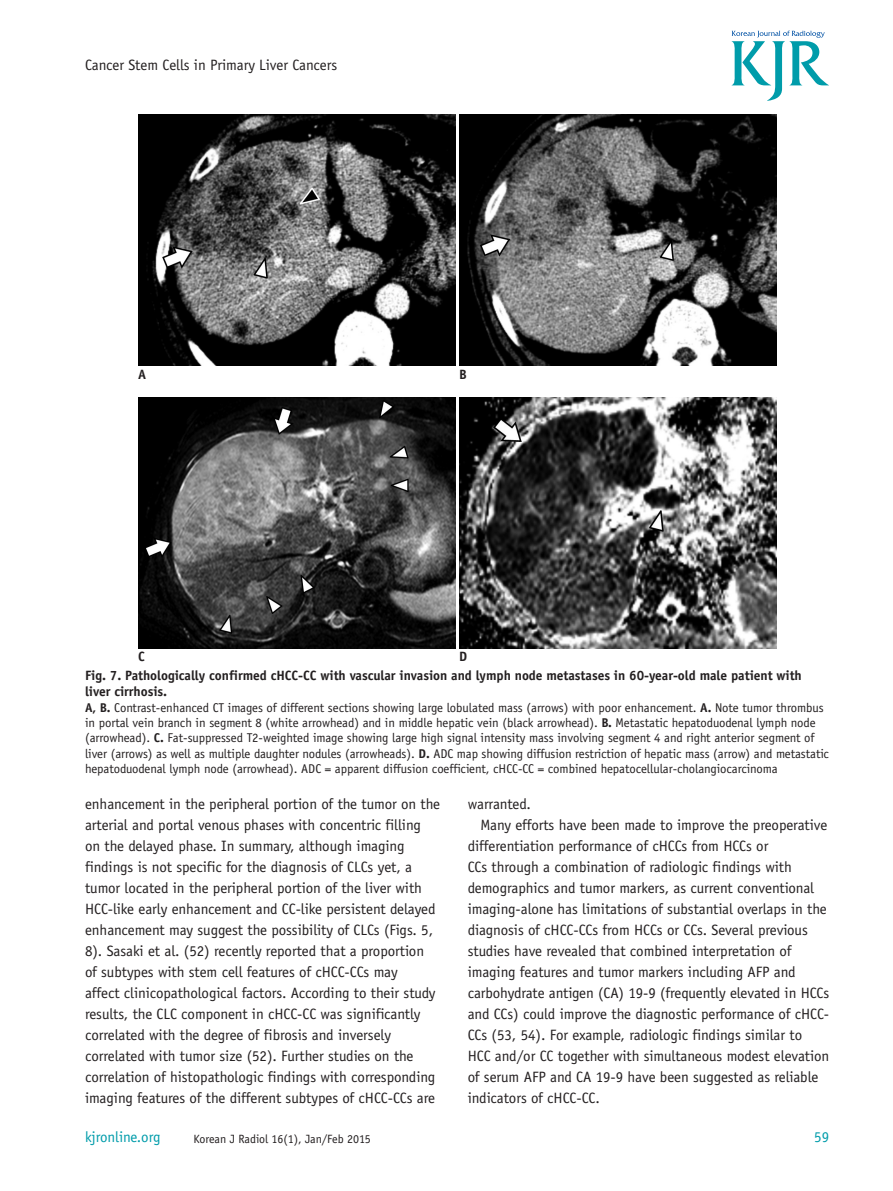
<style>
.page{position:relative;width:893px;height:1191px;background:#fff}
.page>*{position:absolute;margin:0;border:0;box-sizing:border-box;transform-origin:0 0}
.본문{font:15px/21px "Officina Sans Std";letter-spacing:-.005em;color:#231f20}
.t1{font:15px "Officina Sans Std";letter-spacing:-.005em;color:#009caa}
.그림제목{font:700 13.5px/16.2px "Officina Sans Std";letter-spacing:-.005em;color:#231f20}
.그림제목1{font:12.75px/15.3px "Officina Sans Std";letter-spacing:-.005em;color:#231f20}
.t2{font:12px "Officina Sans Std";letter-spacing:-.005em;color:#231f20}
.s1{font-weight:700}
</style>
<div class="page">
<svg style="left:732px;top:31px;width:97px;height:70px"></svg>
<img style="left:138px;top:115px;width:317px;height:251px">
<img style="left:138px;top:397px;width:317px;height:251px">
<img style="left:459px;top:115px;width:317px;height:251px">
<img style="left:459px;top:397px;width:317px;height:251px">
<p class="본문" style="left:85px;top:54px;width:254px">Cancer Stem Cells in Primary Liver Cancers</p>
<p class="그림제목" style="left:138px;top:366px;width:10px">A</p>
<p class="그림제목" style="left:459px;top:366px;width:9px">B</p>
<p class="그림제목" style="left:138px;top:648px;width:8px">C</p>
<p class="그림제목" style="left:459px;top:648px;width:10px">D</p>
<p class="그림제목" style="left:85px;top:667px;width:718px">Fig. 7. Pathologically confirmed cHCC-CC with vascular invasion and lymph node metastases in 60-year-old male patient with liver cirrhosis.</p>
<p class="그림제목1" style="left:85px;top:700px;width:745px"><span class="s1">A, B.</span> Contrast-enhanced CT images of different sections showing large lobulated mass (arrows) with poor enhancement. <span class="s1">A.</span> Note tumor thrombus in portal vein branch in segment 8 (white arrowhead) and in middle hepatic vein (black arrowhead). <span class="s1">B.</span> Metastatic hepatoduodenal lymph node (arrowhead). <span class="s1">C.</span> Fat-suppressed T2-weighted image showing large high signal intensity mass involving segment 4 and right anterior segment of liver (arrows) as well as multiple daughter nodules (arrowheads). <span class="s1">D.</span> ADC map showing diffusion restriction of hepatic mass (arrow) and metastatic hepatoduodenal lymph node (arrowhead). ADC = apparent diffusion coefficient, cHCC-CC = combined hepatocellular-cholangiocarcinoma</p>
<p class="본문" style="left:85px;top:793px;width:357px">enhancement in the peripheral portion of the tumor on the arterial and portal venous phases with concentric filling<br>on the delayed phase. In summary, although imaging findings is not specific for the diagnosis of CLCs yet, a tumor located in the peripheral portion of the liver with HCC-like early enhancement and CC-like persistent delayed enhancement may suggest the possibility of CLCs (Figs. 5, 8). Sasaki et al. (52) recently reported that a proportion<br>of subtypes with stem cell features of cHCC-CCs may<br>affect clinicopathological factors. According to their study results, the CLC component in cHCC-CC was significantly correlated with the degree of fibrosis and inversely correlated with tumor size (52). Further studies on the correlation of histopathologic findings with corresponding imaging features of the different subtypes of cHCC-CCs are</p>
<p class="본문" style="left:468px;top:793px;width:65px">warranted.</p>
<p class="본문" style="left:468px;top:814px;width:363px;text-indent:13px">Many efforts have been made to improve the preoperative differentiation performance of cHCCs from HCCs or<br>CCs through a combination of radiologic findings with demographics and tumor markers, as current conventional imaging-alone has limitations of substantial overlaps in the diagnosis of cHCC-CCs from HCCs or CCs. Several previous studies have revealed that combined interpretation of imaging features and tumor markers including AFP and carbohydrate antigen (CA) 19-9 (frequently elevated in HCCs and CCs) could improve the diagnostic performance of cHCC-CCs (53, 54). For example, radiologic findings similar to<br>HCC and/or CC together with simultaneous modest elevation of serum AFP and CA 19-9 have been suggested as reliable indicators of cHCC-CC.</p>
<p class="t1" style="left:85px;top:1128px;width:77px">kjronline.org</p>
<p class="t2" style="left:194px;top:1132px;width:179px">Korean J Radiol 16(1), Jan/Feb 2015</p>
<p class="t1" style="left:814px;top:1128px;width:16px">59</p>
</div>
